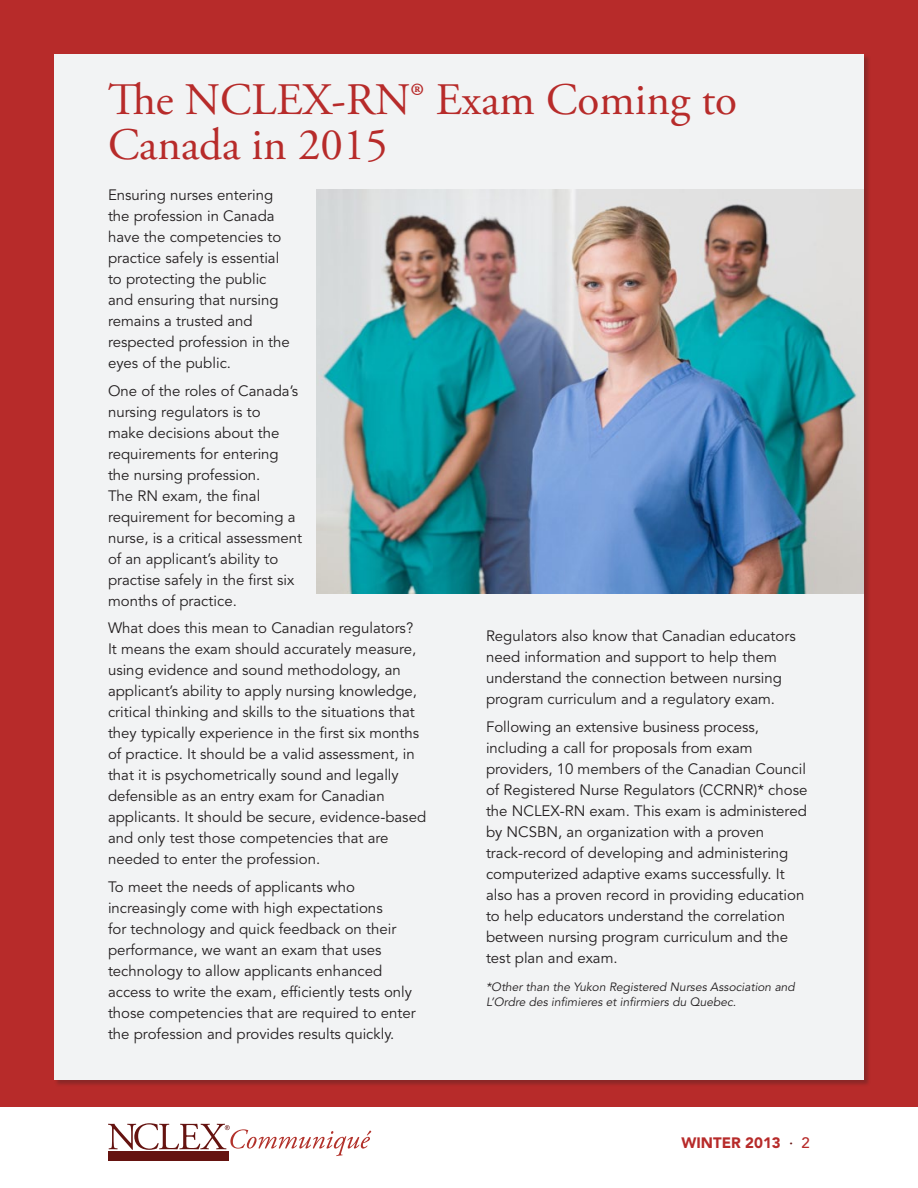
<style>
.page{position:relative;width:918px;height:1188px;background:#fff}
.page>*{position:absolute;margin:0;border:0;box-sizing:border-box;transform-origin:0 0}
.Article_Title{font:45px/45px "Adobe Garamond Pro";color:#b72b2a}
.Body_Copy{font:15px/21px "Avenir LT Std";color:#231f20}
.t1{font:900 15px "Avenir LT Std";color:#b72b2a}
.Body_Copy-2{font:italic 12px/15px "Avenir LT Std";color:#231f20}
.s1{font-weight:500;color:#651310}
.s2{font-weight:500}
</style>
<div class="page">
<div style="left:0;top:0;width:918px;height:1107px;background:#b72b2a"></div>
<div style="left:54px;top:54px;width:810px;height:1026px;background:#f2f3f4"></div>
<img style="left:316px;top:189px;width:548px;height:405px">
<div style="left:108px;top:1152px;width:120px;height:9px;background:#651310"></div>
<svg style="left:108px;top:1123px;width:263px;height:33px"></svg>
<p class="Article_Title" style="left:108px;top:78px;width:631px">The NCLEX-RN® Exam Coming to<br>Canada in 2015</p>
<p class="Body_Copy" style="left:108px;top:185px;width:183px">Ensuring nurses entering the profession in Canada have the competencies to practice safely is essential to protecting the public and ensuring that nursing remains a trusted and respected profession in the eyes of the public.</p>
<p class="Body_Copy" style="left:108px;top:380px;width:196px">One of the roles of Canada’s nursing regulators is to<br>make decisions about the requirements for entering the nursing profession.<br>The RN exam, the final requirement for becoming a nurse, is a critical assessment of an applicant’s ability to practise safely in the first six months of practice.</p>
<p class="Body_Copy" style="left:108px;top:618px;width:320px">What does this mean to Canadian regulators?<br>It means the exam should accurately measure, using evidence and sound methodology, an applicant’s ability to apply nursing knowledge, critical thinking and skills to the situations that they typically experience in the first six months of practice. It should be a valid assessment, in that it is psychometrically sound and legally defensible as an entry exam for Canadian applicants. It should be secure, evidence-based and only test those competencies that are needed to enter the profession.</p>
<p class="Body_Copy" style="left:108px;top:877px;width:309px">To meet the needs of applicants who increasingly come with high expectations<br>for technology and quick feedback on their performance, we want an exam that uses technology to allow applicants enhanced access to write the exam, efficiently tests only those competencies that are required to enter the profession and provides results quickly.</p>
<p class="Body_Copy" style="left:486px;top:626px;width:311px">Regulators also know that Canadian educators need information and support to help them understand the connection between nursing program curriculum and a regulatory exam.</p>
<p class="Body_Copy" style="left:486px;top:716px;width:323px">Following an extensive business process, including a call for proposals from exam providers, 10 members of the Canadian Council of Registered Nurse Regulators (CCRNR)* chose the NCLEX-RN exam. This exam is administered by NCSBN, an organization with a proven track-record of developing and administering computerized adaptive exams successfully. It also has a proven record in providing education to help educators understand the correlation between nursing program curriculum and the test plan and exam.</p>
<p class="Body_Copy-2" style="left:486px;top:980px;width:310px">*Other than the Yukon Registered Nurses Association and<br>L’Ordre des infimieres et infirmiers du Quebec.</p>
<p class="t1" style="left:681px;top:1133px;width:130px">WINTER 2013 <span class="s1">·</span> <span class="s2">2</span></p>
</div>
